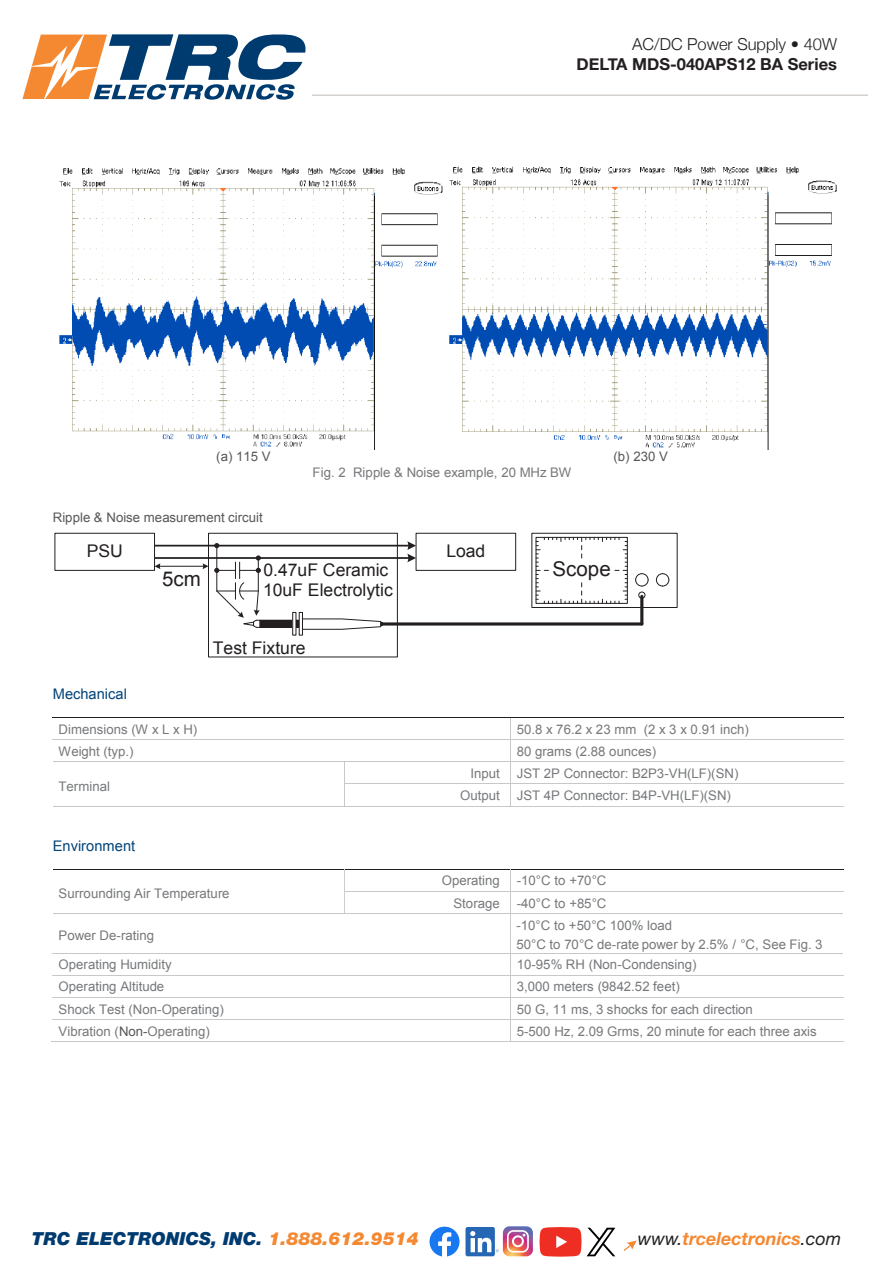
<style>
.page{position:relative;width:891px;height:1269px;background:#fff}
.page>*{position:absolute;margin:0;border:0;box-sizing:border-box;transform-origin:0 0}
.t1{font:20.4px "Arial";color:#231f20}
.t2{font:italic 900 18px "Helvetica Neue LT Std";color:#003b70}
.t3{font:italic 700 18px "Helvetica Neue LT Std";color:#f58932}
.t4{font:17.4px/20.5px "Arial";color:#231f20}
.t5{font:700 16.5px "Helvetica Neue";color:#231f20}
.t6{font:300 16.5px "Helvetica Neue";color:#231f20}
.t7{font:14.55px "Arial";color:#004379}
.t8{font:13.2px/19px "Arial";letter-spacing:.005em;color:#76787b}
.t9{font:13.2px "Arial";letter-spacing:.005em;color:#575756}
.s1{color:#575756}
.s2{color:#f58932}
.s3{font-weight:400;color:#231f20}
</style>
<div class="page">
<hr style="left:312px;top:94px;width:556px;height:2px;background:#d3d0ce">
<svg style="left:624px;top:1240px;width:13px;height:11px"></svg>
<svg style="left:22px;top:34px;width:284px;height:66px"></svg>
<svg style="left:430px;top:1227px;width:30px;height:30px"></svg>
<div style="left:466px;top:1227px;width:29px;height:29px;background:#2567b3;border-radius:2px"></div>
<svg style="left:470px;top:1226px;width:63px;height:30px"></svg>
<svg style="left:540px;top:1227px;width:75px;height:30px"></svg>
<img style="left:59px;top:166px;width:778px;height:283px">
<div style="left:208px;top:533px;width:190px;height:124px;border:1px solid #231f20"></div>
<hr style="left:155px;top:545px;width:254px;height:2px;background:#231f20">
<hr style="left:155px;top:557px;width:254px;height:2px;background:#231f20">
<svg style="left:407px;top:541px;width:9px;height:21px"></svg>
<div style="left:55px;top:533px;width:100px;height:38px;border:1px solid #231f20"></div>
<div style="left:416px;top:533px;width:100px;height:38px;border:1px solid #231f20"></div>
<hr style="left:217px;top:546px;width:1px;height:45px;background:#231f20">
<svg style="left:383px;top:622px;width:259px;height:4px"></svg>
<svg style="left:215px;top:556px;width:46px;height:72px"></svg>
<div style="left:260px;top:620px;width:43px;height:7px;background:#231f20"></div>
<div style="left:260px;top:620px;width:43px;height:8px;border:1px solid #231f20"></div>
<div style="left:299px;top:612px;width:4px;height:23px;border:1px solid #231f20"></div>
<svg style="left:302px;top:619px;width:81px;height:11px"></svg>
<hr style="left:159px;top:566px;width:45px;height:1px;background:#231f20">
<svg style="left:155px;top:563px;width:6px;height:6px"></svg>
<svg style="left:203px;top:563px;width:6px;height:6px"></svg>
<div style="left:532px;top:533px;width:145px;height:75px;border:1px solid #231f20"></div>
<div style="left:536px;top:537px;width:92px;height:67px;border:1px solid #231f20"></div>
<svg style="left:536px;top:537px;width:91px;height:66px"></svg>
<svg style="left:635px;top:573px;width:13px;height:13px"></svg>
<svg style="left:656px;top:573px;width:13px;height:13px"></svg>
<svg style="left:639px;top:592px;width:6px;height:6px"></svg>
<hr style="left:640px;top:596px;width:3px;height:28px;background:#231f20">
<hr style="left:53px;top:717px;width:291px;height:1px;background:#231f20">
<hr style="left:345px;top:717px;width:165px;height:1px;background:#231f20">
<hr style="left:511px;top:717px;width:332px;height:1px;background:#231f20">
<hr style="left:53px;top:739px;width:291px;height:1px;background:#c7c8ca">
<hr style="left:345px;top:739px;width:165px;height:1px;background:#c7c8ca">
<hr style="left:511px;top:739px;width:332px;height:1px;background:#c7c8ca">
<hr style="left:53px;top:762px;width:291px;height:1px;background:#c7c8ca">
<hr style="left:345px;top:762px;width:165px;height:1px;background:#c7c8ca">
<hr style="left:511px;top:762px;width:332px;height:1px;background:#c7c8ca">
<hr style="left:344px;top:784px;width:166px;height:1px;background:#c7c8ca">
<hr style="left:511px;top:784px;width:332px;height:1px;background:#c7c8ca">
<hr style="left:53px;top:806px;width:291px;height:1px;background:#c7c8ca">
<svg style="left:344px;top:762px;width:1px;height:44px"></svg>
<hr style="left:344px;top:806px;width:166px;height:1px;background:#c7c8ca">
<svg style="left:510px;top:717px;width:1px;height:90px"></svg>
<hr style="left:511px;top:806px;width:332px;height:1px;background:#c7c8ca">
<hr style="left:53px;top:869px;width:291px;height:1px;background:#231f20">
<hr style="left:344px;top:869px;width:166px;height:1px;background:#231f20">
<hr style="left:511px;top:869px;width:332px;height:1px;background:#231f20">
<hr style="left:344px;top:891px;width:166px;height:1px;background:#c7c8ca">
<hr style="left:511px;top:891px;width:332px;height:1px;background:#c7c8ca">
<hr style="left:53px;top:913px;width:291px;height:1px;background:#c7c8ca">
<svg style="left:344px;top:869px;width:1px;height:45px"></svg>
<hr style="left:345px;top:913px;width:165px;height:1px;background:#c7c8ca">
<svg style="left:510px;top:869px;width:2px;height:45px"></svg>
<hr style="left:512px;top:913px;width:331px;height:1px;background:#c7c8ca">
<hr style="left:510px;top:914px;width:1px;height:39px;background:#cccdcf">
<hr style="left:53px;top:953px;width:291px;height:1px;background:#c7c8ca">
<hr style="left:345px;top:953px;width:165px;height:1px;background:#c7c8ca">
<hr style="left:512px;top:953px;width:331px;height:1px;background:#c7c8ca">
<hr style="left:53px;top:975px;width:291px;height:1px;background:#c7c8ca">
<hr style="left:345px;top:975px;width:165px;height:1px;background:#c7c8ca">
<hr style="left:511px;top:975px;width:332px;height:1px;background:#c7c8ca">
<hr style="left:53px;top:997px;width:291px;height:1px;background:#c7c8ca">
<hr style="left:345px;top:997px;width:165px;height:1px;background:#c7c8ca">
<hr style="left:511px;top:997px;width:332px;height:1px;background:#c7c8ca">
<hr style="left:53px;top:1019px;width:291px;height:1px;background:#c7c8ca">
<hr style="left:345px;top:1019px;width:165px;height:1px;background:#c7c8ca">
<hr style="left:511px;top:1019px;width:332px;height:1px;background:#c7c8ca">
<hr style="left:52px;top:1041px;width:292px;height:1px;background:#c7c8ca">
<hr style="left:344px;top:1041px;width:166px;height:1px;background:#c7c8ca">
<svg style="left:510px;top:953px;width:2px;height:89px"></svg>
<hr style="left:511px;top:1041px;width:332px;height:1px;background:#c7c8ca">
<p class="t6" style="left:632px;top:31px;width:206px">AC/DC Power Supply • 40W</p>
<p class="t5" style="left:577px;top:51px;width:262px">DELTA MDS-040APS12 BA Series</p>
<p class="t9" style="left:216px;top:448px;width:56px">(a) 115 V</p>
<p class="t9" style="left:614px;top:448px;width:56px">(b) 230 V</p>
<p class="t8" style="left:313px;top:463px;width:260px">Fig. 2 Ripple &amp; Noise example, 20 MHz BW</p>
<p class="t9" style="left:53px;top:509px;width:212px">Ripple &amp; Noise measurement circuit</p>
<h3 class="t4" style="left:263px;top:559px;width:131px">0.47uF Ceramic<br>10uF Electrolytic</h3>
<h3 class="t4" style="left:87px;top:541px;width:38px">PSU</h3>
<h3 class="t4" style="left:446px;top:541px;width:41px">Load</h3>
<h1 class="t1" style="left:162px;top:566px;width:40px">5cm</h1>
<h1 class="t1" style="left:553px;top:556px;width:60px">Scope</h1>
<h3 class="t4" style="left:213px;top:637px;width:94px">Test Fixture</h3>
<p class="t7" style="left:53px;top:684px;width:76px">Mechanical</p>
<p class="t8" style="left:59px;top:720px;width:140px">Dimensions (W x L x H)</p>
<p class="t8" style="left:517px;top:720px;width:234px">50.8 x 76.2 x 23 mm (2 x 3 x 0.91 inch)</p>
<p class="t8" style="left:59px;top:742px;width:76px">Weight (typ.)</p>
<p class="t8" style="left:517px;top:742px;width:141px">80 grams (2.88 ounces)</p>
<p class="t8" style="left:59px;top:777px;width:53px">Terminal</p>
<p class="t8" style="left:470px;top:764px;width:31px">Input</p>
<p class="t8" style="left:517px;top:764px;width:223px">JST 2P Connector: B2P3-VH(LF)(SN)</p>
<p class="t8" style="left:460px;top:786px;width:41px">Output</p>
<p class="t8" style="left:517px;top:786px;width:216px">JST 4P Connector: B4P-VH(LF)(SN)</p>
<p class="t7" style="left:53px;top:836px;width:84px">Environment</p>
<p class="t8" style="left:59px;top:884px;width:172px">Surrounding Air Temperature</p>
<p class="t8" style="left:442px;top:871px;width:59px">Operating</p>
<p class="t8" style="left:517px;top:871px;width:91px">-10°C to +70°C</p>
<p class="t8" style="left:453px;top:894px;width:48px">Storage</p>
<p class="t8" style="left:517px;top:894px;width:91px">-40°C to +85°C</p>
<p class="t8" style="left:59px;top:926px;width:97px">Power De-rating</p>
<p class="t8" style="left:516px;top:916px;width:308px">-10°C to +50°C 100% load<br>50°C to 70°C de-rate power by 2.5% / °C, See Fig. 3</p>
<p class="t8" style="left:59px;top:955px;width:114px">Operating Humidity</p>
<p class="t8" style="left:517px;top:955px;width:181px">10-95% RH (Non-Condensing)</p>
<p class="t8" style="left:59px;top:977px;width:107px">Operating Altitude</p>
<p class="t8" style="left:517px;top:977px;width:165px">3,000 meters (9842.52 feet)</p>
<p class="t8" style="left:59px;top:1000px;width:167px">Shock Test (Non-Operating)</p>
<p class="t8" style="left:517px;top:1000px;width:238px">50 G, 11 ms, 3 shocks for each direction</p>
<p class="t8" style="left:59px;top:1022px;width:153px">Vibration (<span class="s1">Non-</span>Operating)</p>
<p class="t8" style="left:517px;top:1022px;width:302px">5-500 Hz, 2.09 Grms, 20 minute for each three axis</p>
<p class="t2" style="left:32px;top:1227px;width:388px">TRC ELECTRONICS, INC. <span class="s2">1.888.612.9514</span></p>
<p class="t3" style="left:638px;top:1227px;width:205px"><span class="s3">www.</span>trcelectronics<span class="s3">.com</span></p>
</div>
